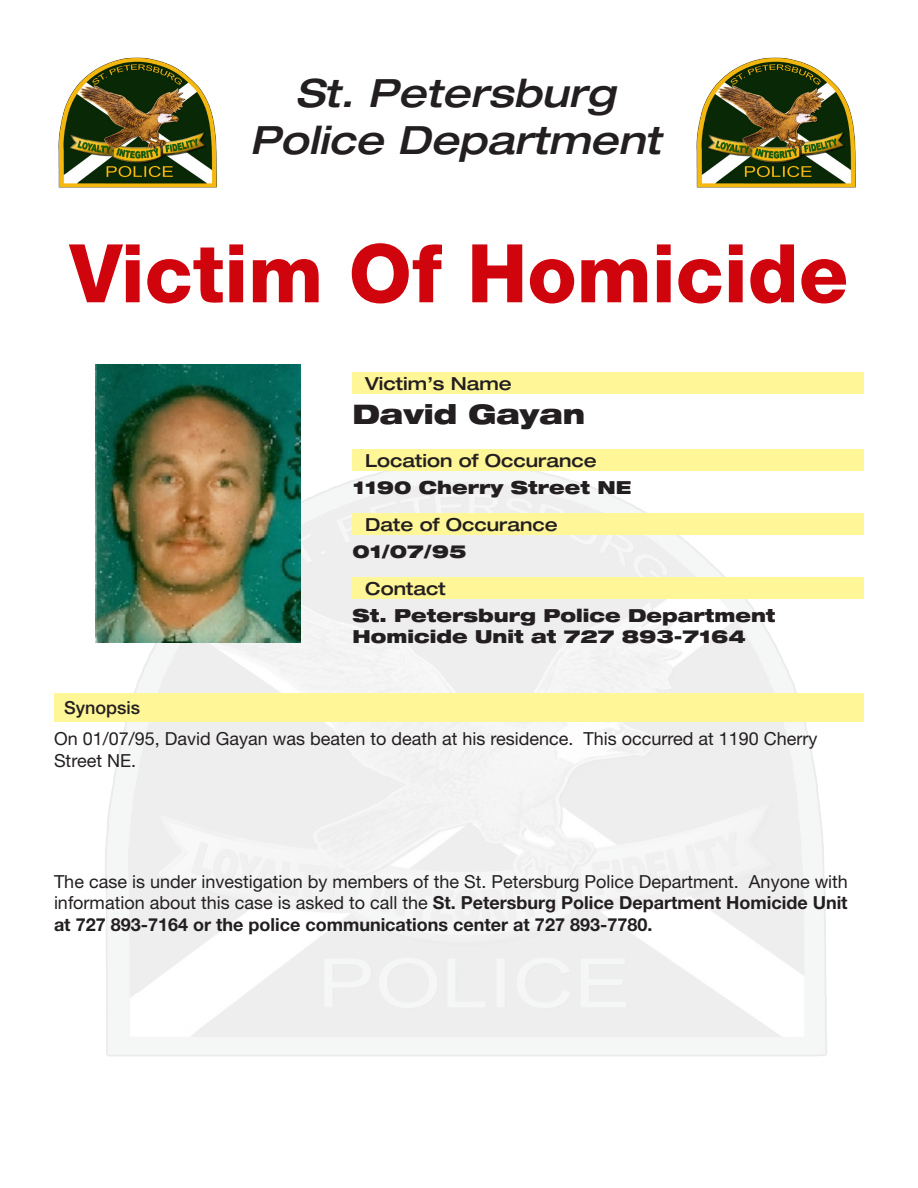
<style>
.page{position:relative;width:918px;height:1188px;background:#fff}
.page>*{position:absolute;margin:0;border:0;box-sizing:border-box;transform-origin:0 0}
.t1{font:800 81px "Helvetica Neue";color:#d0040d}
.t2{font:italic 500 expanded 39px/46.8px "Helvetica Neue";color:#231f20;text-align:center}
.vic_name{font:900 expanded 27px "Helvetica Neue";color:#231f20}
.t3{font:18px/21.6px "Helvetica Neue";color:#231f20}
.address{font:900 expanded 18px/21.6px "Helvetica Neue";color:#231f20}
.t4{font:500 expanded 18px "Helvetica Neue";color:#231f20}
.t5{font:500 18px "Helvetica Neue";color:#231f20}
.s1{font-weight:700}
</style>
<div class="page">
<img style="left:85px;top:447px;width:764px;height:609px">
<img style="left:95px;top:365px;width:205px;height:278px">
<div style="left:54px;top:693px;width:810px;height:28px;background:#fff698"></div>
<div style="left:352px;top:577px;width:512px;height:21px;background:#fff698"></div>
<div style="left:352px;top:513px;width:512px;height:22px;background:#fff698"></div>
<div style="left:352px;top:372px;width:512px;height:22px;background:#fff698"></div>
<div style="left:352px;top:450px;width:512px;height:21px;background:#fff698"></div>
<img style="left:58px;top:57px;width:159px;height:131px">
<img style="left:696px;top:57px;width:160px;height:131px">
<p class="t2" style="left:250px;top:69px;width:412px">St. Petersburg<br>Police Department</p>
<p class="t1" style="left:70px;top:225px;width:780px">Victim Of Homicide</p>
<p class="t4" style="left:365px;top:372px;width:148px">Victim’s Name</p>
<p class="vic_name" style="left:352px;top:397px;width:234px">David Gayan</p>
<p class="t4" style="left:365px;top:450px;width:233px">Location of Occurance</p>
<p class="address" style="left:353px;top:476px;width:280px">1190 Cherry Street NE</p>
<p class="t4" style="left:365px;top:513px;width:194px">Date of Occurance</p>
<p class="address" style="left:352px;top:540px;width:116px">01/07/95</p>
<p class="t4" style="left:365px;top:577px;width:82px">Contact</p>
<p class="t5" style="left:64px;top:697px;width:78px">Synopsis</p>
<p class="address" style="left:352px;top:604px;width:425px">St. Petersburg Police Department<br>Homicide Unit at 727 893-7164</p>
<p class="t3" style="left:54px;top:728px;width:765px">On 01/07/95, David Gayan was beaten to death at his residence. This occurred at 1190 Cherry<br>Street NE.</p>
<p class="t3" style="left:54px;top:870px;width:795px;text-align:justify">The case is under investigation by members of the St. Petersburg Police Department. Anyone with information about this case is asked to call the <span class="s1">St. Petersburg Police Department Homicide Unit at 727 893-7164 or the police communications center at 727 893-7780.</span></p>
</div>
